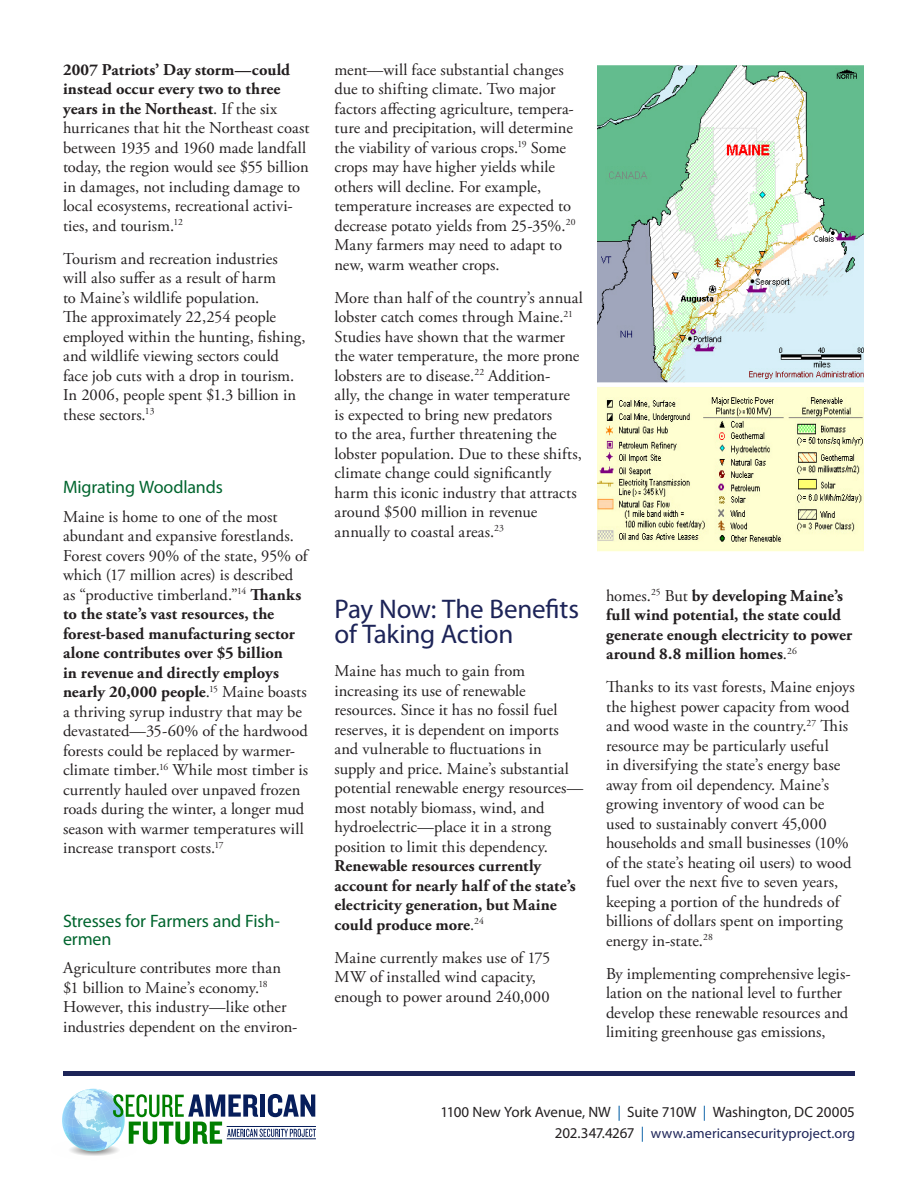
<style>
.page{position:relative;width:918px;height:1188px;background:#fff}
.page>*{position:absolute;margin:0;border:0;box-sizing:border-box;transform-origin:0 0}
.Head_1{font:27px/25.5px "Myriad Pro";letter-spacing:-.01em;color:#1d2458}
.Head_2{font:18px/18px "Myriad Pro";letter-spacing:-.01em;color:#00652e}
.Body_TEXT{font:16.5px/19.5px "Adobe Garamond Pro";color:#231f20}
.Body_TEXT-2{font:700 16.5px/19.5px "Adobe Garamond Pro";letter-spacing:.005em;color:#231f20}
.t1{font:15px "Myriad Pro";letter-spacing:-.005em;color:#231f20}
.t2{font:14.25px "Myriad Pro";letter-spacing:.005em;color:#1d2458}
.s1{font-weight:700}
.s2{font-weight:400}
.s3{color:#015ca3}
.s4{font-size:15px;color:#231f20}
.s5{font-size:15px;color:#015ca3}
</style>
<div class="page">
<div style="left:63px;top:1071px;width:792px;height:5px;background:#1d2458"></div>
<img style="left:597px;top:66px;width:266px;height:485px">
<div style="left:592px;top:382px;width:276px;height:174px;border:4px solid #fff"></div>
<div style="left:592px;top:61px;width:276px;height:326px;border:4px solid #fff"></div>
<svg style="left:62px;top:1089px;width:254px;height:67px"></svg>
<hr style="left:227px;top:1138px;width:89px;height:1px;background:#071e5b">
<p class="Body_TEXT" style="left:63px;top:61px;width:248px"><span class="s1">2007 Patriots’ Day storm—could instead occur every two to three years in the Northeast</span>. If the six hurricanes that hit the Northeast coast between 1935 and 1960 made landfall today, the region would see $55 billion in damages, not including damage to local ecosystems, recreational activi&shy;ties, and tourism.<sup>12</sup></p>
<p class="Body_TEXT" style="left:63px;top:250px;width:244px">Tourism and recreation industries will also suffer as a result of harm<br>to Maine’s wildlife population.<br>The approximately 22,254 people employed within the hunting, fishing, and wildlife viewing sectors could face job cuts with a drop in tourism.<br>In 2006, people spent $1.3 billion in these sectors.<sup>13</sup></p>
<p class="Head_2" style="left:63px;top:478px;width:161px">Migrating Woodlands</p>
<p class="Body_TEXT" style="left:63px;top:508px;width:247px">Maine is home to one of the most abundant and expansive forestlands.<br>Forest covers 90% of the state, 95% of which (17 million acres) is described as “productive timberland.”<sup>14</sup> <span class="s1">Thanks to the state’s vast resources, the forest-based manufacturing sector alone contributes over $5 billion<br>in revenue and directly employs nearly 20,000 people</span>.<sup>15</sup> Maine boasts a thriving syrup industry that may be devastated—35-60% of the hardwood forests could be replaced by warmer&shy;climate timber.<sup>16</sup> While most timber is currently hauled over unpaved frozen roads during the winter, a longer mud season with warmer temperatures will increase transport costs.<sup>17</sup></p>
<p class="Head_2" style="left:63px;top:912px;width:219px">Stresses for Farmers and Fish&shy;ermen</p>
<p class="Body_TEXT" style="left:63px;top:959px;width:236px">Agriculture contributes more than $1 billion to Maine’s economy.<sup>18<br></sup>However, this industry—like other industries dependent on the environ-</p>
<p class="Body_TEXT" style="left:334px;top:61px;width:243px">ment—will face substantial changes due to shifting climate. Two major factors affecting agriculture, tempera&shy;ture and precipitation, will determine the viability of various crops.<sup>19</sup> Some crops may have higher yields while others will decline. For example, temperature increases are expected to decrease potato yields from 25-35%.<sup>20<br></sup>Many farmers may need to adapt to new, warm weather crops.</p>
<p class="Body_TEXT" style="left:334px;top:289px;width:250px">More than half of the country’s annual lobster catch comes through Maine.<sup>21<br></sup>Studies have shown that the warmer the water temperature, the more prone lobsters are to disease.<sup>22</sup> Addition-<br>ally, the change in water temperature is expected to bring new predators<br>to the area, further threatening the lobster population. Due to these shifts, climate change could significantly harm this iconic industry that attracts around $500 million in revenue annually to coastal areas.<sup>23</sup></p>
<p class="Head_1" style="left:334px;top:596px;width:246px">Pay Now: The Benefits of Taking Action</p>
<p class="Body_TEXT" style="left:334px;top:662px;width:250px">Maine has much to gain from increasing its use of renewable resources. Since it has no fossil fuel reserves, it is dependent on imports and vulnerable to fluctuations in supply and price. Maine’s substantial potential renewable energy resources— most notably biomass, wind, and hydroelectric—place it in a strong position to limit this dependency.<br><span class="s1">Renewable resources currently account for nearly half of the state’s electricity generation, but Maine could produce more</span>.<sup>24</sup></p>
<p class="Body_TEXT" style="left:334px;top:949px;width:217px">Maine currently makes use of 175<br>MW of installed wind capacity, enough to power around 240,000</p>
<p class="Body_TEXT-2" style="left:606px;top:586px;width:248px"><span class="s2">homes.</span><sup>25</sup> <span class="s2">But</span> by developing Maine’s full wind potential, the state could generate enough electricity to power around 8.8 million homes<span class="s2">.</span><sup>26</sup></p>
<p class="Body_TEXT" style="left:606px;top:678px;width:250px">Thanks to its vast forests, Maine enjoys the highest power capacity from wood and wood waste in the country.<sup>27</sup> This resource may be particularly useful<br>in diversifying the state’s energy base away from oil dependency. Maine’s growing inventory of wood can be used to sustainably convert 45,000 households and small businesses (10% of the state’s heating oil users) to wood fuel over the next five to seven years, keeping a portion of the hundreds of billions of dollars spent on importing energy in-state.<sup>28</sup></p>
<p class="Body_TEXT" style="left:606px;top:964px;width:246px">By implementing comprehensive legis&shy;lation on the national level to further develop these renewable resources and limiting greenhouse gas emissions,</p>
<p class="t1" style="left:441px;top:1103px;width:416px">1100 New York Avenue, NW <span class="s3">|</span> Suite 710W <span class="s3">|</span> Washington, DC 20005</p>
<p class="t2" style="left:555px;top:1124px;width:302px"><span class="s4">202.347.4267</span> <span class="s5">|</span> www.americansecurityproject.org</p>
</div>
